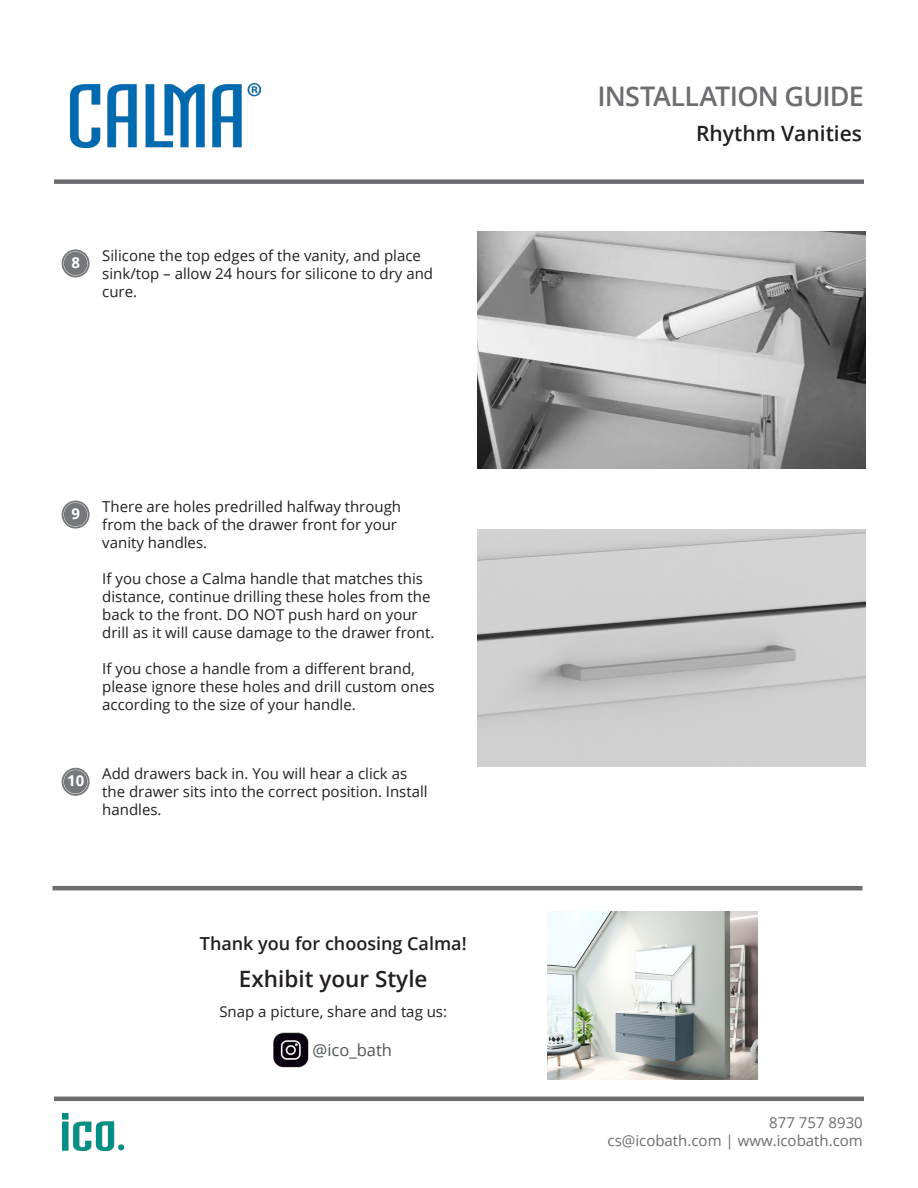
<style>
.page{position:relative;width:918px;height:1188px;background:#fff}
.page>*{position:absolute;margin:0;border:0;box-sizing:border-box;transform-origin:0 0}
.t1{font:600 27px "Open Sans";letter-spacing:-.03em;color:#6c6d70}
.t2{font:600 22.5px "Open Sans";color:#231f20}
.t3{font:600 21px "Open Sans";color:#231f20}
.t4{font:600 18px "Open Sans";color:#231f20}
.t5{font:16.5px "Open Sans";color:#515457}
.t6{font:15px/18px "Open Sans";color:#231f20}
.t7{font:15px "Open Sans";color:#6c6d70}
.t8{font:700 15px "Open Sans";color:#fff}
</style>
<div class="page">
<img style="left:71px;top:84px;width:190px;height:64px">
<div style="left:54px;top:179px;width:810px;height:5px;background:#6c6d70"></div>
<img style="left:63px;top:1114px;width:61px;height:37px">
<hr style="left:54px;top:1097px;width:810px;height:4px;background:#6c6d70">
<img style="left:477px;top:231px;width:389px;height:237px">
<div style="left:64px;top:252px;width:23px;height:23px;background:#76787b;border-radius:50%"></div>
<div style="left:62px;top:249px;width:28px;height:28px;border:2px solid #76787b;border-radius:50%"></div>
<div style="left:64px;top:503px;width:23px;height:23px;background:#76787b;border-radius:50%"></div>
<div style="left:62px;top:501px;width:28px;height:28px;border:2px solid #76787b;border-radius:50%"></div>
<img style="left:273px;top:1032px;width:36px;height:36px">
<img style="left:547px;top:911px;width:210px;height:168px">
<hr style="left:52px;top:886px;width:810px;height:4px;background:#6c6d70">
<div style="left:64px;top:770px;width:23px;height:24px;background:#76787b;border-radius:50%"></div>
<div style="left:62px;top:768px;width:28px;height:28px;border:2px solid #76787b;border-radius:50%"></div>
<img style="left:477px;top:529px;width:389px;height:238px">
<p class="t8" style="left:71px;top:252px;width:10px">8</p>
<p class="t6" style="left:102px;top:246px;width:332px">Silicone the top edges of the vanity, and place sink/top – allow 24 hours for silicone to dry and cure.</p>
<p class="t8" style="left:71px;top:503px;width:10px">9</p>
<p class="t6" style="left:102px;top:497px;width:300px">There are holes predrilled halfway through from the back of the drawer front for your vanity handles.</p>
<p class="t6" style="left:102px;top:569px;width:334px">If you chose a Calma handle that matches this distance, continue drilling these holes from the back to the front. DO NOT push hard on your drill as it will cause damage to the drawer front.</p>
<p class="t6" style="left:102px;top:659px;width:334px">If you chose a handle from a different brand, please ignore these holes and drill custom ones according to the size of your handle.</p>
<p class="t8" style="left:67px;top:770px;width:19px">10</p>
<p class="t6" style="left:102px;top:764px;width:327px">Add drawers back in. You will hear a click as the drawer sits into the correct position. Install handles.</p>
<p class="t4" style="left:200px;top:931px;width:268px">Thank you for choosing Calma!</p>
<p class="t2" style="left:239px;top:963px;width:190px">Exhibit your Style</p>
<p class="t6" style="left:219px;top:1002px;width:229px">Snap a picture, share and tag us:</p>
<p class="t5" style="left:313px;top:1038px;width:81px">@ico_bath</p>
<p class="t1" style="left:597px;top:77px;width:268px">INSTALLATION GUIDE</p>
<p class="t3" style="left:696px;top:119px;width:168px">Rhythm Vanities</p>
<p class="t7" style="left:769px;top:1112px;width:95px">877 757 8930</p>
<p class="t7" style="left:608px;top:1130px;width:257px">cs@icobath.com | www.icobath.com</p>
</div>
